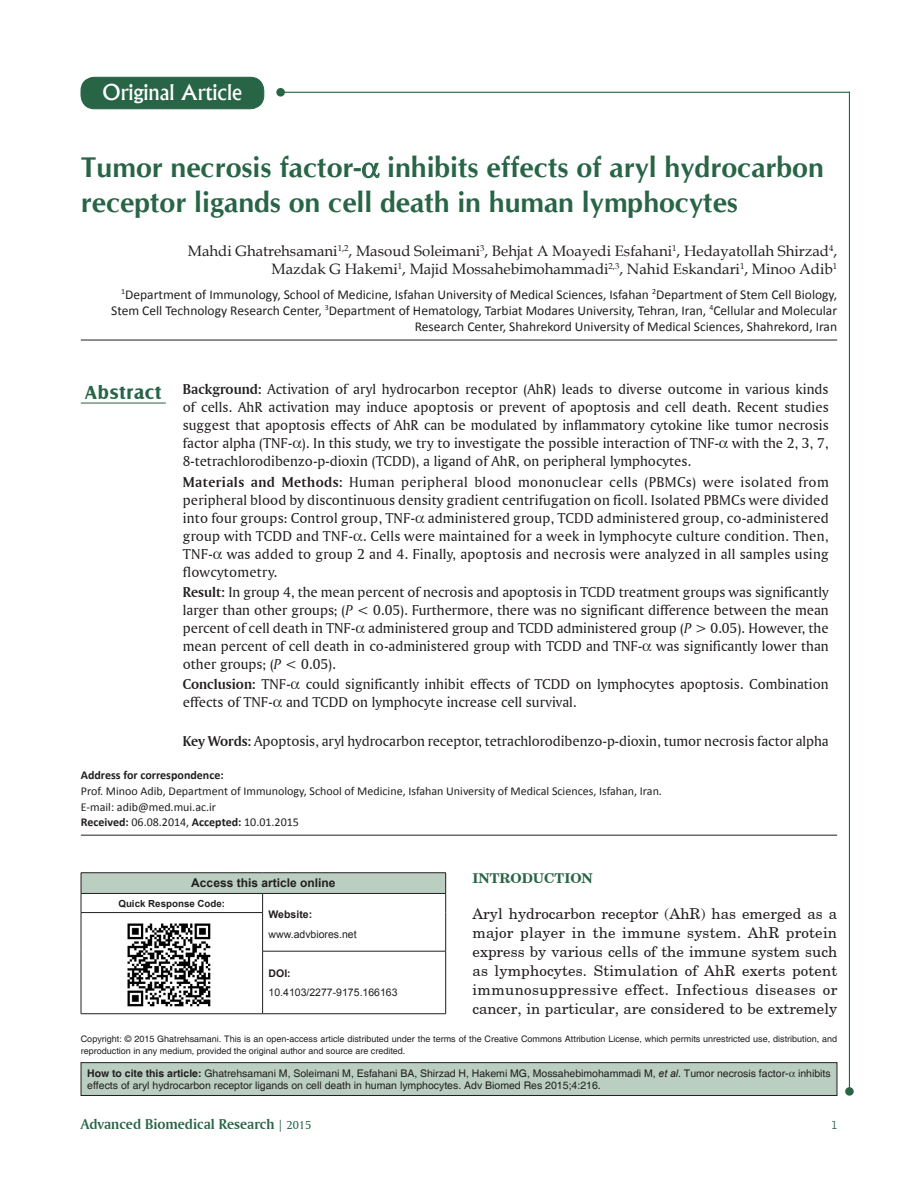
<style>
.page{position:relative;width:918px;height:1188px;background:#fff}
.page>*{position:absolute;margin:0;border:0;box-sizing:border-box;transform-origin:0 0}
.AT{font:700 28.5px/34.2px "CG Omega";color:#286446}
.AH{font:500 21px "Albertus";color:#fff}
.ABSH{font:700 19.5px "Castle T";letter-spacing:.04em;color:#286446}
.ABS{font:15px/18px "Amerigo BT Roman A";color:#231f20;text-align:justify}
.TX{font:15px/19px "New Century Schoolbook";color:#231f20;text-align:justify}
.AU{font:15px/18px "Book Antiqua";color:#231f20;text-align:right}
.KWD{font:15px "Amerigo BT Roman A";color:#231f20}
.RF{font:15px "Amerigo BT Bold A";color:#286446}
.AFF{font:13.5px/16.2px "Calibri";color:#231f20;text-align:right}
.t1{font:700 13.5px "Century Schoolbook BT";color:#286446}
.ADD{font:12px/15.8px "Calibri";color:#231f20}
.HIS{font:12px "Calibri";color:#231f20}
.ATAO{font:700 12px "Arial";color:#231f20}
.RF-2{font:12px "Bell Centennial BT Address";color:#286446}
.SRC{font:10.5px/12.6px "Helvetica";color:#231f20}
.DOI{font:10.5px "Arial";color:#231f20}
.WEB{font:10.5px "Arial";color:#231f20}
.WEB-2{font:700 10.5px "Arial";color:#231f20}
.DOI-2{font:700 10.5px "Arial";color:#231f20}
.QRC{font:700 9.75px "Arial";color:#231f20}
.CR{font:9px/12px "Helvetica";color:#231f20}
.s1{font-family:"Amerigo BT Bold A"}
.s2{font-family:"Amerigo BT Italic A"}
.s3{font-weight:700}
.s4{font-style:italic}
.s5{font-family:"Amerigo BT Roman A";font-size:12px}
</style>
<div class="page">
<div style="left:81px;top:77px;width:183px;height:32px;background:#286446;border-radius:14px"></div>
<div style="left:81px;top:77px;width:183px;height:32px;border:1px solid #286446;border-radius:14px"></div>
<hr style="left:281px;top:92px;width:569px;height:1px;background:#286446">
<div style="left:276px;top:88px;width:9px;height:9px;background:#286446;border-radius:50%"></div>
<hr style="left:849px;top:92px;width:1px;height:999px;background:#286446">
<div style="left:845px;top:1087px;width:9px;height:9px;background:#286446;border-radius:50%"></div>
<hr style="left:81px;top:835px;width:756px;height:1px;background:#231f20">
<hr style="left:81px;top:403px;width:85px;height:1px;background:#286446">
<hr style="left:81px;top:340px;width:756px;height:1px;background:#231f20">
<div style="left:81px;top:873px;width:365px;height:20px;background:#bacec1"></div>
<hr style="left:81px;top:1013px;width:182px;height:1px;background:#231f20">
<hr style="left:81px;top:872px;width:182px;height:1px;background:#231f20">
<hr style="left:263px;top:872px;width:183px;height:1px;background:#231f20">
<hr style="left:81px;top:893px;width:182px;height:1px;background:#231f20">
<svg style="left:81px;top:873px;width:1px;height:39px"></svg>
<hr style="left:263px;top:893px;width:183px;height:1px;background:#231f20">
<svg style="left:445px;top:873px;width:1px;height:40px"></svg>
<hr style="left:445px;top:913px;width:1px;height:38px;background:#231f20">
<hr style="left:81px;top:912px;width:182px;height:1px;background:#231f20">
<hr style="left:81px;top:913px;width:1px;height:38px;background:#231f20">
<hr style="left:81px;top:951px;width:1px;height:63px;background:#231f20">
<hr style="left:445px;top:951px;width:1px;height:63px;background:#231f20">
<hr style="left:263px;top:1013px;width:183px;height:1px;background:#231f20">
<svg style="left:262px;top:894px;width:1px;height:18px"></svg>
<hr style="left:262px;top:913px;width:1px;height:38px;background:#231f20">
<hr style="left:262px;top:951px;width:1px;height:63px;background:#231f20">
<hr style="left:262px;top:951px;width:184px;height:1px;background:#231f20">
<img style="left:127px;top:923px;width:84px;height:84px">
<div style="left:81px;top:1063px;width:756px;height:32px;background:#bacec1"></div>
<div style="left:81px;top:1062px;width:756px;height:34px;border:1px solid #231f20"></div>
<svg style="left:362px;top:163px;width:17px;height:15px"></svg>
<p class="AH" style="left:103px;top:80px;width:141px">Original Article</p>
<p class="AT" style="left:81px;top:150px;width:745px">Tumor necrosis factor‑ inhibits effects of aryl hydrocarbon receptor ligands on cell death in human lymphocytes</p>
<p class="AU" style="left:188px;top:242px;width:651px">Mahdi Ghatrehsamani<sup>1,2</sup>, Masoud Soleimani<sup>3</sup>, Behjat A Moayedi Esfahani<sup>1</sup>, Hedayatollah Shirzad<sup>4</sup>,<br>Mazdak G Hakemi<sup>1</sup>, Majid Mossahebimohammadi<sup>2,3</sup>, Nahid Eskandari<sup>1</sup>, Minoo Adib<sup>1</sup></p>
<p class="AFF" style="left:111px;top:286px;width:728px"><sup>1</sup>Department of Immunology, School of Medicine, Isfahan University of Medical Sciences, Isfahan <sup>2</sup>Department of Stem Cell Biology,<br>Stem Cell Technology Research Center, <sup>3</sup>Department of Hematology, Tarbiat Modares University, Tehran, Iran, <sup>4</sup>Cellular and Molecular<br>Research Center, Shahrekord University of Medical Sciences, Shahrekord, Iran</p>
<p class="ABS" style="left:183px;top:380px;width:647px"><span class="s1">Background:</span> Activation of aryl hydrocarbon receptor (AhR) leads to diverse outcome in various kinds of cells. AhR activation may induce apoptosis or prevent of apoptosis and cell death. Recent studies suggest that apoptosis effects of AhR can be modulated by inflammatory cytokine like tumor necrosis factor alpha (TNF‑ ). In this study, we try to investigate the possible interaction of TNF‑ with the 2, 3, 7, 8‑tetrachlorodibenzo‑p‑dioxin (TCDD), a ligand of AhR, on peripheral lymphocytes.</p>
<p class="ABS" style="left:183px;top:472px;width:647px"><span class="s1">Materials and Methods:</span> Human peripheral blood mononuclear cells (PBMCs) were isolated from peripheral blood by discontinuous density gradient centrifugation on ficoll. Isolated PBMCs were divided into four groups: Control group, TNF‑ administered group, TCDD administered group, co‑administered group with TCDD and TNF‑ . Cells were maintained for a week in lymphocyte culture condition. Then, TNF‑ was added to group 2 and 4. Finally, apoptosis and necrosis were analyzed in all samples using flowcytometry.</p>
<p class="ABS" style="left:183px;top:582px;width:647px"><span class="s1">Result:</span> In group 4, the mean percent of necrosis and apoptosis in TCDD treatment groups was significantly larger than other groups; (<span class="s2">P</span> &lt; 0.05). Furthermore, there was no significant difference between the mean percent of cell death in TNF‑ administered group and TCDD administered group (<span class="s2">P</span> &gt; 0.05). However, the mean percent of cell death in co‑administered group with TCDD and TNF‑ was significantly lower than other groups; (<span class="s2">P</span> &lt; 0.05).</p>
<p class="ABS" style="left:183px;top:675px;width:647px"><span class="s1">Conclusion:</span> TNF‑ could significantly inhibit effects of TCDD on lymphocytes apoptosis. Combination effects of TNF‑ and TCDD on lymphocyte increase cell survival.</p>
<p class="KWD" style="left:183px;top:732px;width:647px"><span class="s1">Key Words:</span> Apoptosis, aryl hydrocarbon receptor, tetrachlorodibenzo‑p‑dioxin, tumor necrosis factor alpha</p>
<p class="ADD" style="left:81px;top:767px;width:583px"><span class="s3">Address for correspondence:<br></span>Prof. Minoo Adib, Department of Immunology, School of Medicine, Isfahan University of Medical Sciences, Isfahan, Iran.<br>E‑mail: adib@med.mui.ac.ir</p>
<p class="HIS" style="left:81px;top:815px;width:220px"><span class="s3">Received:</span> 06.08.2014, <span class="s3">Accepted:</span> 10.01.2015</p>
<p class="ABSH" style="left:85px;top:382px;width:78px">Abstract</p>
<p class="ATAO" style="left:191px;top:875px;width:146px">Access this article online</p>
<p class="QRC" style="left:118px;top:897px;width:108px">Quick Response Code:</p>
<p class="WEB-2" style="left:269px;top:907px;width:45px">Website:</p>
<p class="WEB" style="left:269px;top:927px;width:90px">www.advbiores.net</p>
<p class="DOI-2" style="left:269px;top:966px;width:24px">DOI:</p>
<p class="DOI" style="left:269px;top:985px;width:131px">10.4103/2277-9175.166163</p>
<h1 class="t1" style="left:472px;top:870px;width:122px">INTRODUCTION</h1>
<p class="TX" style="left:472px;top:904px;width:366px">Aryl hydrocarbon receptor (AhR) has emerged as a major player in the immune system. AhR protein express by various cells of the immune system such as lymphocytes. Stimulation of AhR exerts potent immunosuppressive effect. Infectious diseases or cancer, in particular, are considered to be extremely</p>
<p class="CR" style="left:81px;top:1033px;width:758px">Copyright: © 2015 Ghatrehsamani. This is an open‑access article distributed under the terms of the Creative Commons Attribution License, which permits unrestricted use, distribution, and reproduction in any medium, provided the original author and source are credited.</p>
<p class="SRC" style="left:87px;top:1067px;width:745px"><span class="s3">How to cite this article:</span> Ghatrehsamani M, Soleimani M, Esfahani BA, Shirzad H, Hakemi MG, Mossahebimohammadi M, <span class="s4">et al</span>. Tumor necrosis factor- inhibits effects of aryl hydrocarbon receptor ligands on cell death in human lymphocytes. Adv Biomed Res 2015;4:216.</p>
<p class="RF" style="left:81px;top:1115px;width:232px">Advanced Biomedical Research <span class="s5">| 2015</span></p>
<p class="RF-2" style="left:832px;top:1118px;width:7px">1</p>
</div>
